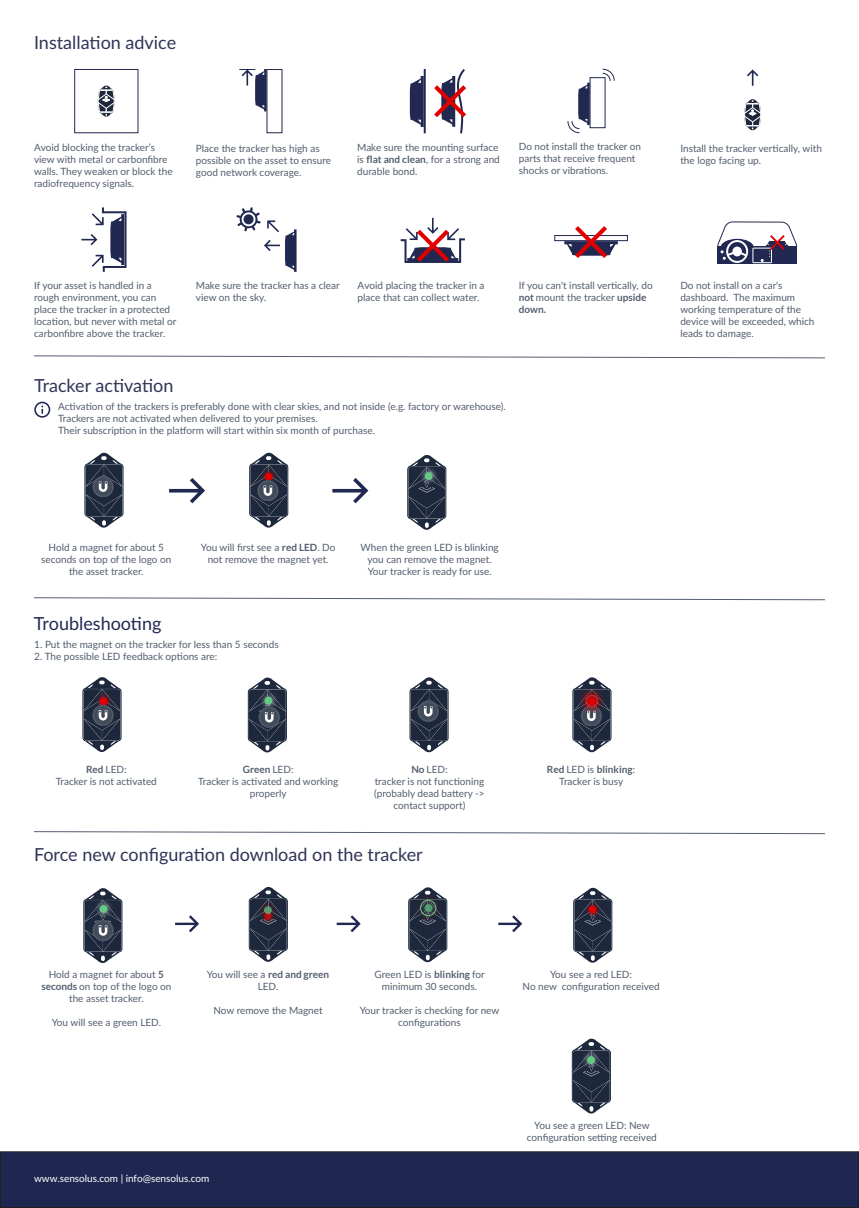
<style>
.page{position:relative;width:859px;height:1208px;background:#fff}
.page>*{position:absolute;margin:0;border:0;box-sizing:border-box;transform-origin:0 0}
.t1{font:18px "Lato";color:#2f3356}
.t2{font:18px "Lato";color:#212851}
.t3{font:10px/12px "Lato";color:#535e6f}
.t4{font:10px "Lato";color:#fff}
.t5{font:700 10px "Lato";color:#535e6f}
.s1{font-weight:700}
.s2{font-weight:400}
</style>
<div class="page">
<div style="left:0;top:1151px;width:858px;height:56px;background:#1e2750"></div>
<div style="left:0;top:1151px;width:859px;height:57px;border:1px solid #231f20"></div>
<svg style="left:572px;top:1038px;width:39px;height:75px"></svg>
<svg style="left:573px;top:888px;width:39px;height:74px"></svg>
<svg style="left:408px;top:887px;width:39px;height:75px"></svg>
<svg style="left:249px;top:887px;width:39px;height:74px"></svg>
<svg style="left:407px;top:455px;width:39px;height:75px"></svg>
<div style="left:419px;top:466px;width:20px;height:20px;background:#fff;opacity:.75"></div>
<div style="left:425px;top:472px;width:8px;height:8px;background:#62cc86;border-radius:50%"></div>
<svg style="left:249px;top:453px;width:39px;height:74px"></svg>
<svg style="left:169px;top:478px;width:36px;height:25px"></svg>
<svg style="left:332px;top:478px;width:36px;height:25px"></svg>
<svg style="left:84px;top:453px;width:40px;height:74px"></svg>
<svg style="left:82px;top:677px;width:40px;height:75px"></svg>
<svg style="left:248px;top:677px;width:39px;height:75px"></svg>
<svg style="left:409px;top:677px;width:40px;height:75px"></svg>
<svg style="left:572px;top:677px;width:39px;height:75px"></svg>
<svg style="left:83px;top:888px;width:39px;height:75px"></svg>
<div style="left:258px;top:906px;width:20px;height:20px;background:#e00000;opacity:.75"></div>
<div style="left:258px;top:900px;width:20px;height:20px;background:#e00000;opacity:.75"></div>
<svg style="left:264px;top:906px;width:8px;height:8px"></svg>
<div style="left:414px;top:893px;width:28px;height:29px;background:#e00000;opacity:.75"></div>
<div style="left:418px;top:898px;width:21px;height:20px;background:#62cc86;opacity:.75"></div>
<svg style="left:425px;top:904px;width:7px;height:8px"></svg>
<div style="left:582px;top:899px;width:21px;height:20px;background:#e00000;opacity:.75"></div>
<div style="left:589px;top:905px;width:7px;height:8px;background:#e00000;border-radius:50%"></div>
<div style="left:581px;top:1050px;width:20px;height:20px;background:#fff;opacity:.75"></div>
<div style="left:587px;top:1056px;width:8px;height:8px;background:#62cc86;border-radius:50%"></div>
<svg style="left:175px;top:915px;width:24px;height:17px"></svg>
<svg style="left:337px;top:915px;width:24px;height:17px"></svg>
<svg style="left:498px;top:915px;width:24px;height:17px"></svg>
<svg style="left:34px;top:355px;width:791px;height:3px"></svg>
<svg style="left:34px;top:597px;width:791px;height:3px"></svg>
<svg style="left:34px;top:831px;width:791px;height:3px"></svg>
<svg style="left:34px;top:402px;width:16px;height:16px"></svg>
<div style="left:717px;top:247px;width:80px;height:17px;background:#212851"></div>
<svg style="left:744px;top:99px;width:17px;height:32px"></svg>
<svg style="left:747px;top:69px;width:11px;height:17px"></svg>
<svg style="left:98px;top:85px;width:17px;height:32px"></svg>
<div style="left:74px;top:69px;width:64px;height:64px;border:1px solid #212851"></div>
<div style="left:554px;top:235px;width:74px;height:6px;border:1px solid #212851"></div>
<div style="left:266px;top:69px;width:16px;height:64px;border:1px solid #212851"></div>
<svg style="left:564px;top:226px;width:54px;height:32px"></svg>
<svg style="left:239px;top:69px;width:27px;height:42px"></svg>
<svg style="left:602px;top:68px;width:13px;height:14px"></svg>
<svg style="left:567px;top:83px;width:23px;height:51px"></svg>
<svg style="left:237px;top:207px;width:59px;height:65px"></svg>
<div style="left:424px;top:69px;width:2px;height:64px;border:1px solid #212851"></div>
<svg style="left:410px;top:76px;width:14px;height:51px"></svg>
<svg style="left:434px;top:69px;width:32px;height:65px"></svg>
<svg style="left:400px;top:218px;width:65px;height:45px"></svg>
<svg style="left:81px;top:207px;width:46px;height:65px"></svg>
<div style="left:726px;top:240px;width:22px;height:23px;border:2px solid #fff;border-radius:50%"></div>
<div style="left:753px;top:248px;width:19px;height:15px;border:1px solid #fff"></div>
<svg style="left:717px;top:221px;width:80px;height:41px"></svg>
<p class="t1" style="left:34px;top:29px;width:144px">Installation advice</p>
<p class="t3" style="left:519px;top:140px;width:124px">Do not install the tracker on parts that receive frequent shocks or vibrations.</p>
<p class="t3" style="left:34px;top:141px;width:140px">Avoid blocking the tracker’s view with metal or carbonfibre walls. They weaken or block the radiofrequency signals.</p>
<p class="t3" style="left:680px;top:142px;width:143px">Install the tracker vertically, with the logo facing up.</p>
<p class="t3" style="left:357px;top:141px;width:144px">Make sure the mounting surface is <span class="s1">flat and clean</span>, for a strong and durable bond.</p>
<p class="t3" style="left:196px;top:142px;width:137px">Place the tracker has high as possible on the asset to ensure good network coverage.</p>
<p class="t3" style="left:34px;top:279px;width:144px">If your asset is handled in a rough environment, you can place the tracker in a protected location, but never with metal or carbonfibre above the tracker.</p>
<p class="t3" style="left:358px;top:279px;width:128px">Avoid placing the tracker in a place that can collect water.</p>
<p class="t3" style="left:196px;top:279px;width:145px">Make sure the tracker has a clear view on the sky.</p>
<p class="t3" style="left:519px;top:279px;width:135px">If you can't install vertically, do <span class="s1">not</span> mount the tracker <span class="s1">upside down.</span></p>
<p class="t1" style="left:34px;top:373px;width:141px">Tracker activation</p>
<p class="t3" style="left:58px;top:400px;width:449px">Activation of the trackers is preferably done with clear skies, and not inside (e.g. factory or warehouse).</p>
<p class="t3" style="left:58px;top:412px;width:261px">Trackers are not activated when delivered to your premises.</p>
<p class="t3" style="left:58px;top:424px;width:319px">Their subscription in the platform will start within six month of purchase.</p>
<p class="t3" style="left:680px;top:279px;width:136px">Do not install on a car's dashboard. The maximum working temperature of the device will be exceeded, which leads to damage.</p>
<p class="t3" style="left:41px;top:541px;width:132px;text-align:center">Hold a magnet for about 5 seconds on top of the logo on the asset tracker.</p>
<p class="t3" style="left:201px;top:541px;width:136px;text-align:center">You will first see a <span class="s1">red LED</span>. Do not remove the magnet yet.</p>
<p class="t3" style="left:361px;top:541px;width:140px;text-align:center">When the green LED is blinking you can remove the magnet.</p>
<p class="t3" style="left:368px;top:565px;width:125px">Your tracker is ready for use.</p>
<p class="t2" style="left:34px;top:610px;width:129px">Troubleshooting</p>
<p class="t3" style="left:34px;top:638px;width:246px">1. Put the magnet on the tracker for less than 5 seconds</p>
<p class="t3" style="left:34px;top:650px;width:185px">2. The possible LED feedback options are:</p>
<p class="t3" style="left:86px;top:763px;width:42px"><span class="s1">Red</span> LED:</p>
<p class="t3" style="left:56px;top:775px;width:103px">Tracker is not activated</p>
<p class="t5" style="left:243px;top:763px;width:52px">Green <span class="s2">LED:</span></p>
<p class="t3" style="left:198px;top:775px;width:142px;text-align:center">Tracker is activated and working properly</p>
<p class="t3" style="left:411px;top:763px;width:38px"><span class="s1">No</span> LED:</p>
<p class="t3" style="left:374px;top:775px;width:112px;text-align:center">tracker is not functioning (probably dead battery -&gt; contact support)</p>
<p class="t1" style="left:34px;top:841px;width:390px">Force new configuration download on the tracker</p>
<p class="t5" style="left:547px;top:763px;width:90px">Red <span class="s2">LED is</span> blinking<span class="s2">:</span></p>
<p class="t3" style="left:559px;top:775px;width:66px">Tracker is busy</p>
<p class="t3" style="left:41px;top:968px;width:132px;text-align:center">Hold a magnet for about <span class="s1">5 seconds</span> on top of the logo on the asset tracker.</p>
<p class="t3" style="left:52px;top:1016px;width:111px">You will see a green LED.</p>
<p class="t3" style="left:207px;top:968px;width:124px;text-align:center">You will see a <span class="s1">red and green<br></span>LED.</p>
<p class="t3" style="left:213px;top:1004px;width:111px">Now remove the Magnet</p>
<p class="t3" style="left:374px;top:968px;width:112px;text-align:center">Green LED is <span class="s1">blinking</span> for minimum 30 seconds.</p>
<p class="t3" style="left:360px;top:1004px;width:141px;text-align:center">Your tracker is checking for new configurations</p>
<p class="t3" style="left:550px;top:968px;width:83px">You see a red LED:</p>
<p class="t3" style="left:522px;top:980px;width:139px">No new configuration received</p>
<p class="t4" style="left:34px;top:1171px;width:177px">www.sensolus.com | info@sensolus.com</p>
<p class="t3" style="left:527px;top:1119px;width:132px;text-align:center">You see a green LED: New configuration setting received</p>
</div>
